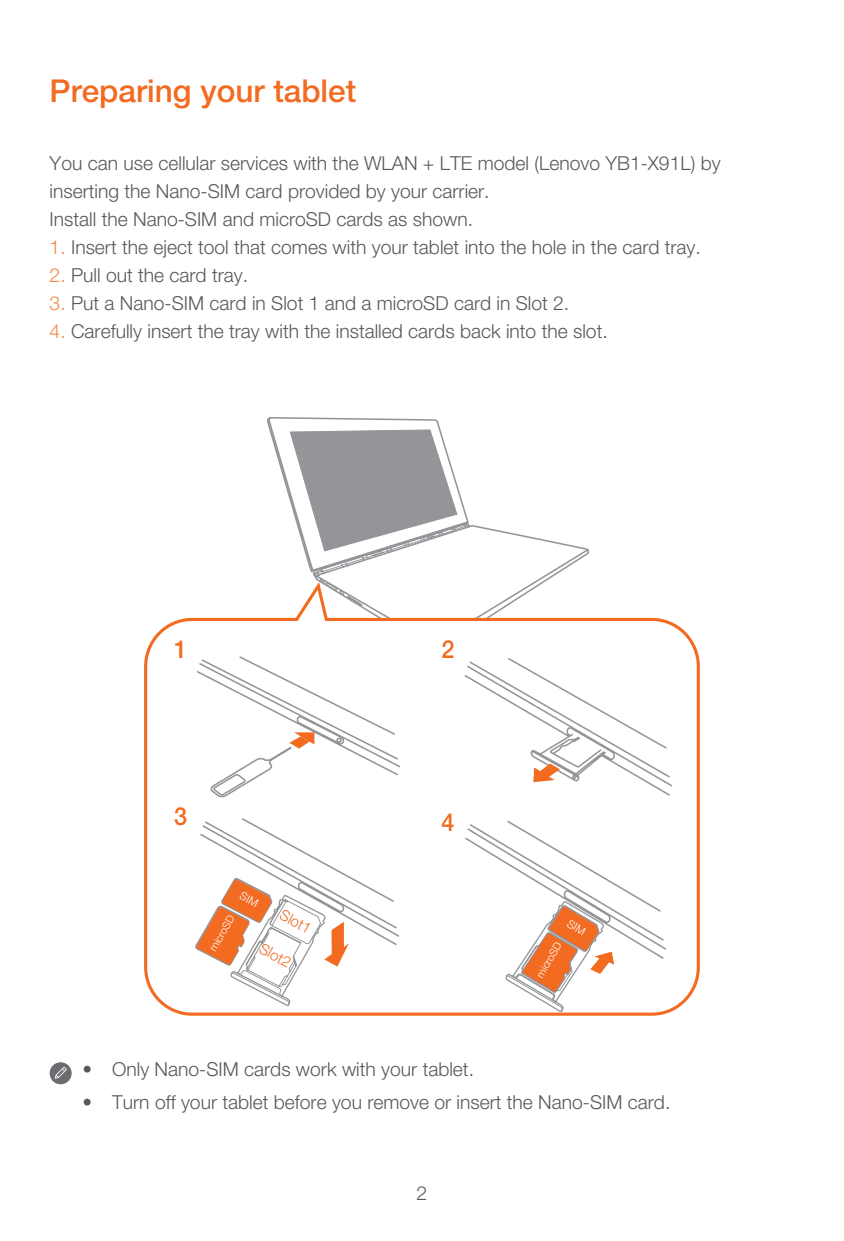
<style>
.page{position:relative;width:844px;height:1241px;background:#fff}
.page>*{position:absolute;margin:0;border:0;box-sizing:border-box;transform-origin:0 0}
.t1{font:500 31.5px "Helvetica Neue LT Std";color:#f36a21}
.t2{font:500 24.85px "Helvetica Neue LT Std";color:#f36a21;scale:.94 1}
.t3{font:300 19.25px/28px "Helvetica Neue LT Std";color:#57585a}
.t4{font:300 15.05px "Helvetica Neue LT Pro";color:#f36a21}
.t5{font:300 10.5px "Helvetica Neue LT Pro";color:#fff}
.s1{color:#f58746}
</style>
<div class="page">
<div style="left:50px;top:1062px;width:22px;height:22px;background:#6c6d70;border-radius:50%"></div>
<svg style="left:55px;top:1067px;width:12px;height:11px"></svg>
<svg style="left:267px;top:417px;width:322px;height:161px"></svg>
<svg style="left:289px;top:429px;width:180px;height:149px"></svg>
<svg style="left:144px;top:578px;width:555px;height:437px"></svg>
<svg style="left:198px;top:656px;width:476px;height:304px"></svg>
<svg style="left:533px;top:763px;width:27px;height:19px"></svg>
<svg style="left:195px;top:654px;width:207px;height:145px"></svg>
<svg style="left:505px;top:901px;width:109px;height:112px"></svg>
<svg style="left:193px;top:877px;width:156px;height:130px"></svg>
<h1 class="t1" style="left:50px;top:72px;width:308px">Preparing your tablet</h1>
<p class="t3" style="left:50px;top:148px;width:672px">You can use cellular services with the WLAN + LTE model (Lenovo YB1-X91L) by inserting the Nano-SIM card provided by your carrier.<br>Install the Nano-SIM and microSD cards as shown.</p>
<p class="t3" style="left:50px;top:232px;width:652px"><span class="s1">1.</span> Insert the eject tool that comes with your tablet into the hole in the card tray.</p>
<p class="t3" style="left:50px;top:260px;width:200px"><span class="s1">2.</span> Pull out the card tray.</p>
<p class="t3" style="left:50px;top:288px;width:521px"><span class="s1">3.</span> Put a Nano-SIM card in Slot 1 and a microSD card in Slot 2.</p>
<p class="t3" style="left:50px;top:316px;width:559px"><span class="s1">4.</span> Carefully insert the tray with the installed cards back into the slot.</p>
<p class="t2" style="left:174px;top:633px;width:15px">1</p>
<p class="t2" style="left:441px;top:633px;width:15px">2</p>
<p class="t2" style="left:174px;top:801px;width:15px">3</p>
<p class="t2" style="left:441px;top:807px;width:15px">4</p>
<p class="t5" style="left:207px;top:946px;width:41px;rotate:-60deg">microSD</p>
<p class="t4" style="left:285px;top:905px;width:35px;rotate:29deg">Slot1</p>
<p class="t4" style="left:265px;top:938px;width:35px;rotate:29deg">Slot2</p>
<p class="t5" style="left:533px;top:973px;width:41px;rotate:-60deg">microSD</p>
<p class="t3" style="left:82px;top:1054px;width:393px">• Only Nano-SIM cards work with your tablet.</p>
<p class="t3" style="left:82px;top:1087px;width:589px">• Turn off your tablet before you remove or insert the Nano-SIM card.</p>
<p class="t3" style="left:416px;top:1178px;width:12px">2</p>
</div>
